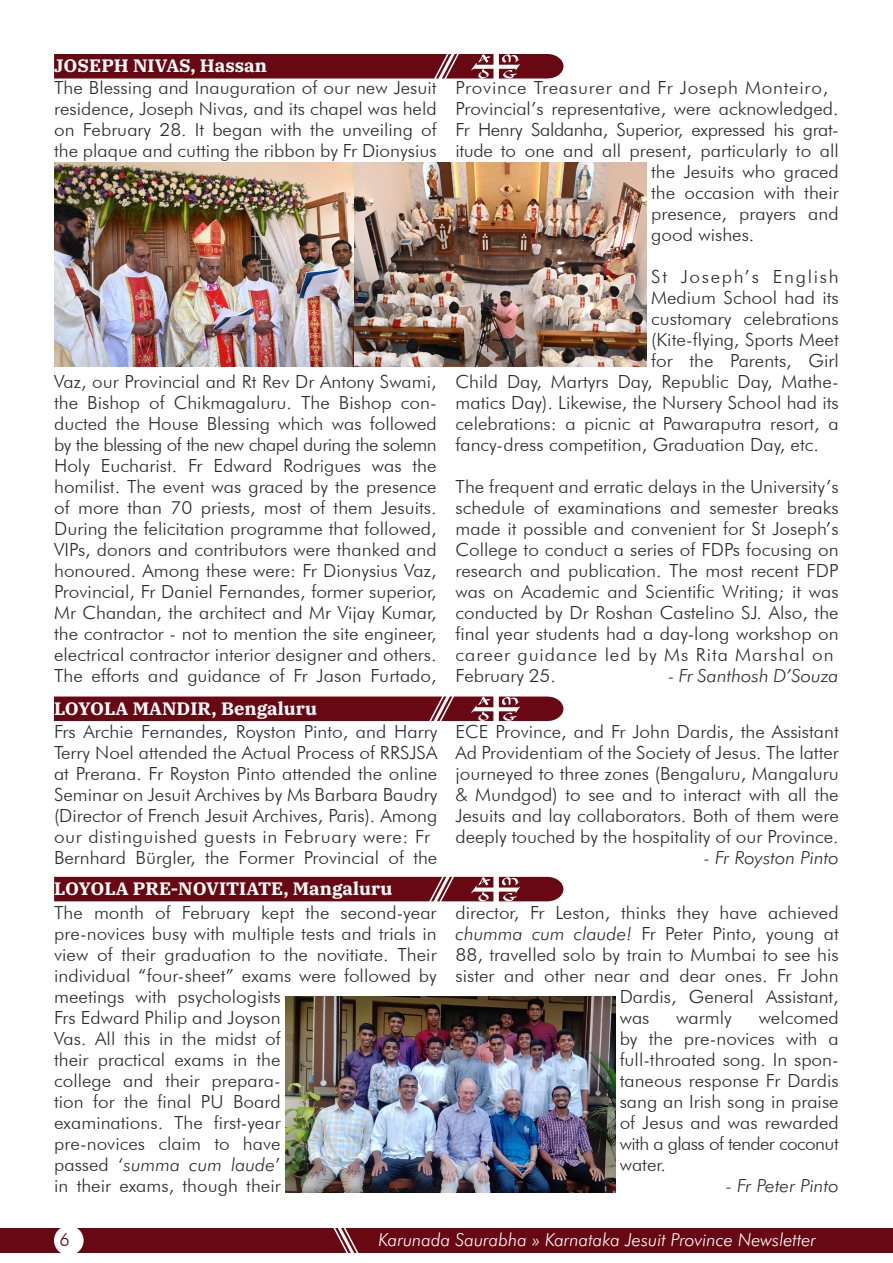
<style>
.page{position:relative;width:893px;height:1263px;background:#fff}
.page>*{position:absolute;margin:0;border:0;box-sizing:border-box;transform-origin:0 0}
.t1{font:300 18.15px/21px "Futura BT";color:#2e2b2c;text-align:justify;scale:1.05 1}
.t2{font:italic 300 18.15px "Futura BT";color:#2e2b2c;scale:1.05 1}
.t3{font:300 18.15px "Futura BT";letter-spacing:-.02em;color:#2e2b2c;scale:1.05 1}
.t4{font:300 18.15px "Futura BT";letter-spacing:.04em;color:#2e2b2c;scale:1.05 1}
.t5{font:300 18.15px "Futura BT";letter-spacing:.09em;color:#2e2b2c;scale:1.05 1}
.t6{font:700 18px "IBM Plex Serif";color:#fff}
.t7{font:italic 300 18px "Futura BT";color:#fff}
.t8{font:300 18px "Futura BT";color:#670a15}
.s1{font-style:italic}
</style>
<div class="page">
<svg style="left:504px;top:1252px;width:30px;height:1px"></svg>
<svg style="left:809px;top:1225px;width:30px;height:30px"></svg>
<div style="left:0;top:1228px;width:893px;height:24px;background:#670812"></div>
<svg style="left:331px;top:1228px;width:30px;height:25px"></svg>
<div style="left:54px;top:1225px;width:30px;height:30px;background:#fff;border-radius:50%"></div>
<svg style="left:54px;top:54px;width:509px;height:25px;background:#721a23"></svg>
<svg style="left:54px;top:696px;width:509px;height:26px;background:#77232c"></svg>
<svg style="left:54px;top:876px;width:509px;height:26px;background:#77232c"></svg>
<img style="left:354px;top:162px;width:293px;height:204px">
<img style="left:54px;top:162px;width:300px;height:204px">
<img style="left:286px;top:996px;width:329px;height:196px">
<p class="t6" style="left:54px;top:51px;width:214px">JOSEPH NIVAS, Hassan</p>
<p class="t1" style="left:54px;top:77px;width:366px">The Blessing and Inauguration of our new Jesuit residence, Joseph Nivas, and its chapel was held on February 28. It began with the unveiling of the plaque and cutting the ribbon by Fr Dionysius</p>
<p class="t1" style="left:54px;top:371px;width:366px">Vaz, our Provincial and Rt Rev Dr Antony Swami, the Bishop of Chikmagaluru. The Bishop con&shy;ducted the House Blessing which was followed by the blessing of the new chapel during the solemn Holy Eucharist. Fr Edward Rodrigues was the homilist. The event was graced by the presence of more than 70 priests, most of them Jesuits.<br>During the felicitation programme that followed, VIPs, donors and contributors were thanked and honoured. Among these were: Fr Dionysius Vaz, Provincial, Fr Daniel Fernandes, former superior, Mr Chandan, the architect and Mr Vijay Kumar, the contractor - not to mention the site engineer, electrical contractor interior designer and others.<br>The efforts and guidance of Fr Jason Furtado,</p>
<p class="t6" style="left:54px;top:694px;width:265px">LOYOLA MANDIR, Bengaluru</p>
<p class="t4" style="left:456px;top:77px;width:356px">Province Treasurer and Fr Joseph Monteiro,</p>
<p class="t1" style="left:456px;top:98px;width:366px">Provincial’s representative, were acknowledged.</p>
<p class="t3" style="left:456px;top:119px;width:366px">Fr Henry Saldanha, Superior, expressed his grat-</p>
<p class="t1" style="left:456px;top:140px;width:366px">itude to one and all present, particularly to all</p>
<p class="t1" style="left:651px;top:161px;width:180px">the Jesuits who graced</p>
<p class="t1" style="left:651px;top:182px;width:180px">the occasion with their</p>
<p class="t1" style="left:651px;top:203px;width:180px">presence, prayers and</p>
<p class="t1" style="left:651px;top:224px;width:100px">good wishes.</p>
<p class="t5" style="left:651px;top:266px;width:180px">St Joseph’s English</p>
<p class="t1" style="left:651px;top:287px;width:180px">Medium School had its</p>
<p class="t1" style="left:651px;top:308px;width:180px">customary celebrations</p>
<p class="t1" style="left:651px;top:329px;width:180px">(Kite-flying, Sports Meet</p>
<p class="t1" style="left:651px;top:350px;width:180px">for the Parents, Girl</p>
<p class="t1" style="left:456px;top:371px;width:366px">Child Day, Martyrs Day, Republic Day, Mathe-</p>
<p class="t1" style="left:456px;top:392px;width:366px">matics Day). Likewise, the Nursery School had its</p>
<p class="t1" style="left:456px;top:413px;width:366px">celebrations: a picnic at Pawaraputra resort, a</p>
<p class="t1" style="left:456px;top:434px;width:347px">fancy-dress competition, Graduation Day, etc.</p>
<p class="t1" style="left:456px;top:476px;width:366px;text-align:left">The frequent and erratic delays in the University’s schedule of examinations and semester breaks made it possible and convenient for St Joseph’s College to conduct a series of FDPs focusing on research and publication. The most recent FDP was on Academic and Scientific Writing; it was conducted by Dr Roshan Castelino SJ. Also, the final year students had a day-long workshop on career guidance led by Ms Rita Marshal on February 25.</p>
<p class="t2" style="left:668px;top:665px;width:164px">- Fr Santhosh D’Souza</p>
<p class="t1" style="left:54px;top:721px;width:367px;text-align:left">Frs Archie Fernandes, Royston Pinto, and Harry Terry Noel attended the Actual Process of RRSJSA at Prerana. Fr Royston Pinto attended the online Seminar on Jesuit Archives by Ms Barbara Baudry (Director of French Jesuit Archives, Paris). Among our distinguished guests in February were: Fr Bernhard Bürgler, the Former Provincial of the</p>
<p class="t1" style="left:455px;top:721px;width:367px">ECE Province, and Fr John Dardis, the Assistant Ad Providentiam of the Society of Jesus. The latter journeyed to three zones (Bengaluru, Mangaluru &amp; Mundgod) to see and to interact with all the Jesuits and lay collaborators. Both of them were deeply touched by the hospitality of our Province.</p>
<p class="t2" style="left:704px;top:846px;width:130px">- Fr Royston Pinto</p>
<p class="t6" style="left:54px;top:874px;width:340px">LOYOLA PRE-NOVITIATE, Mangaluru</p>
<p class="t1" style="left:54px;top:901px;width:366px;text-align:left">The month of February kept the second-year pre-novices busy with multiple tests and trials in view of their graduation to the novitiate. Their individual “four-sheet” exams were followed by meetings with psychologists<br>Frs Edward Philip and Joyson<br>Vas. All this in the midst of<br>their practical exams in the<br>college and their prepara-<br>tion for the final PU Board<br>examinations. The first-year<br>pre-novices claim to have<br>passed ‘<span class="s1">summa cum laude</span>’<br>in their exams, though their</p>
<p class="t1" style="left:456px;top:901px;width:366px">director, Fr Leston, thinks they have achieved</p>
<p class="t1" style="left:456px;top:922px;width:366px"><span class="s1">chumma cum claude!</span> Fr Peter Pinto, young at</p>
<p class="t1" style="left:456px;top:943px;width:366px">88, travelled solo by train to Mumbai to see his</p>
<p class="t1" style="left:456px;top:964px;width:366px">sister and other near and dear ones. Fr John</p>
<p class="t1" style="left:620px;top:985px;width:210px">Dardis, General Assistant,</p>
<p class="t1" style="left:620px;top:1006px;width:30px">was</p>
<p class="t1" style="left:676px;top:1006px;width:54px">warmly</p>
<p class="t1" style="left:620px;top:1006px;width:210px;text-indent:139px">welcomed by the pre-novices with a full-throated song. In spon&shy;taneous response Fr Dardis sang an Irish song in praise of Jesus and was rewarded with a glass of tender coconut water.</p>
<p class="t2" style="left:726px;top:1174px;width:109px">- Fr Peter Pinto</p>
<p class="t8" style="left:60px;top:1229px;width:12px">6</p>
<p class="t7" style="left:379px;top:1229px;width:439px">Karunada Saurabha » Karnataka Jesuit Province Newsletter</p>
</div>
